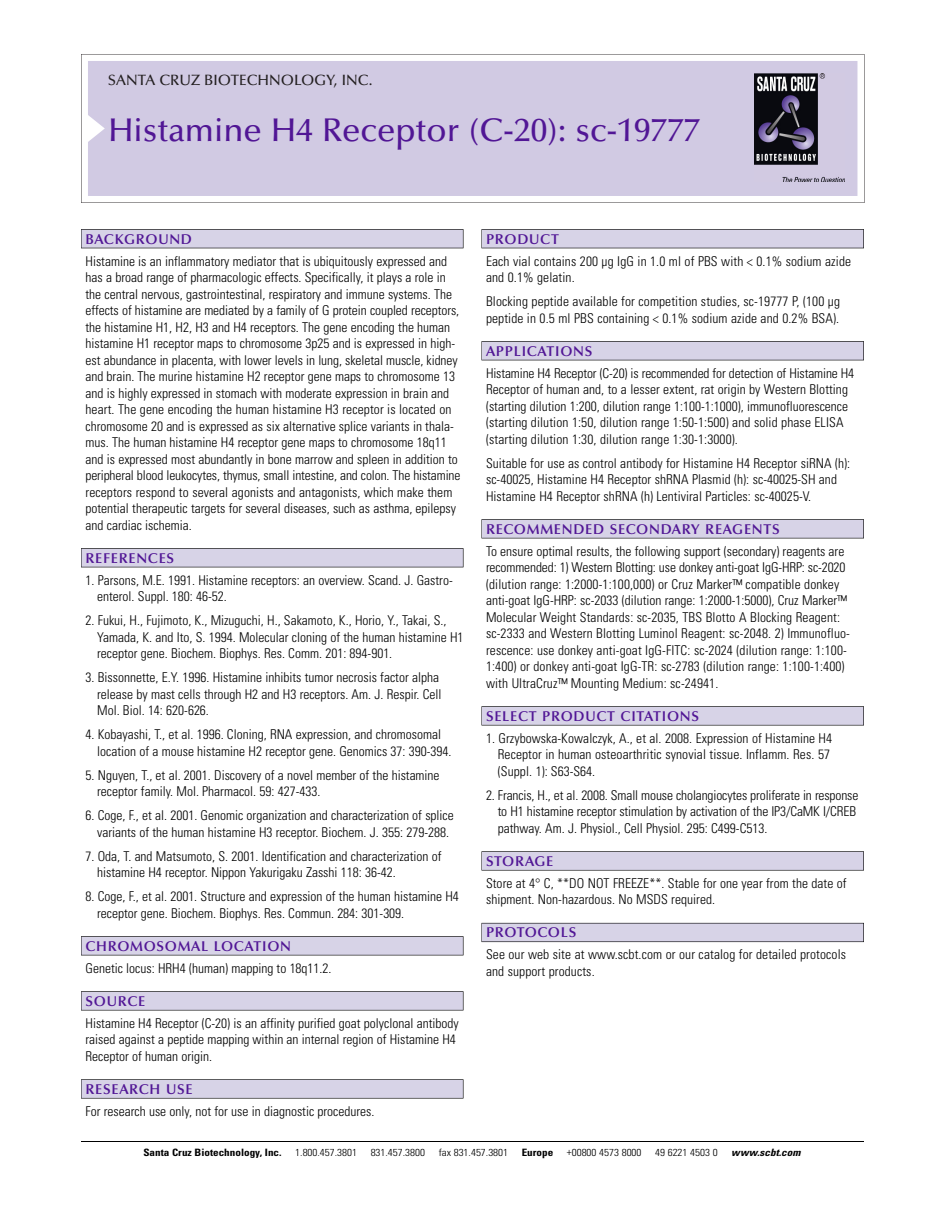
<style>
.page{position:relative;width:945px;height:1215px;background:#fff}
.page>*{position:absolute;margin:0;border:0;box-sizing:border-box;transform-origin:0 0}
.t1{font:500 33px "Optima";color:#511695}
.t2{font:500 15px "Optima";color:#231f20}
.t3{font:600 14.25px "Optima";letter-spacing:.05em;color:#511695}
.t4{font:300 condensed 13.5px/16.5px "Univers";color:#000}
.t5{font:300 condensed 10.2px "Univers";color:#000;scale:1.1 1}
.t6{font:700 condensed 10.2px "Univers";color:#000;scale:1.1 1}
.t7{font:italic 700 condensed 10.2px "Univers";letter-spacing:.005em;color:#000;scale:1.1 1}
</style>
<div class="page">
<svg style="left:81px;top:54px;width:783px;height:149px"></svg>
<div style="left:88px;top:61px;width:769px;height:135px;background:#d1cae3"></div>
<img style="left:755px;top:74px;width:90px;height:108px">
<div style="left:81px;top:229px;width:382px;height:19px;background:#525156"></div>
<div style="left:81px;top:230px;width:382px;height:18px;background:#d7d3e7"></div>
<div style="left:81px;top:548px;width:382px;height:19px;background:#525155"></div>
<div style="left:81px;top:549px;width:382px;height:18px;background:#d7d3e7"></div>
<div style="left:81px;top:936px;width:382px;height:19px;background:#545357"></div>
<div style="left:81px;top:937px;width:382px;height:18px;background:#d7d3e7"></div>
<div style="left:81px;top:991px;width:382px;height:19px;background:#575759"></div>
<div style="left:81px;top:992px;width:382px;height:18px;background:#d7d3e7"></div>
<svg style="left:81px;top:1079px;width:382px;height:20px"></svg>
<div style="left:81px;top:1080px;width:382px;height:18px;background:#d7d3e7"></div>
<div style="left:482px;top:229px;width:382px;height:19px;background:#525156"></div>
<div style="left:482px;top:230px;width:381px;height:18px;background:#d7d3e7"></div>
<div style="left:482px;top:341px;width:382px;height:19px;background:#525155"></div>
<div style="left:482px;top:342px;width:381px;height:18px;background:#d7d3e7"></div>
<div style="left:482px;top:519px;width:382px;height:19px;background:#545357"></div>
<div style="left:482px;top:520px;width:381px;height:18px;background:#d7d3e7"></div>
<div style="left:482px;top:706px;width:382px;height:19px;background:#575759"></div>
<div style="left:482px;top:707px;width:381px;height:18px;background:#d7d3e7"></div>
<svg style="left:482px;top:851px;width:382px;height:20px"></svg>
<div style="left:482px;top:852px;width:381px;height:18px;background:#d7d3e7"></div>
<div style="left:482px;top:923px;width:382px;height:19px;background:#66646e"></div>
<div style="left:482px;top:923px;width:381px;height:18px;background:#d7d3e7"></div>
<hr style="left:81px;top:1141px;width:783px;height:1px;background:#000">
<p class="t2" style="left:108px;top:74px;width:266px">SANTA CRUZ BIOTECHNOLOGY, INC.</p>
<h1 class="t1" style="left:108px;top:117px;width:594px">Histamine H4 Receptor (C-20): sc-19777</h1>
<p class="t3" style="left:86px;top:233px;width:108px">BACKGROUND</p>
<p class="t4" style="left:86px;top:254px;width:376px">Histamine is an inflammatory mediator that is ubiquitously expressed and has a broad range of pharmacologic effects. Specifically, it plays a role in the central nervous, gastrointestinal, respiratory and immune systems. The effects of histamine are mediated by a family of G protein coupled receptors, the histamine H1, H2, H3 and H4 receptors. The gene encoding the human histamine H1 receptor maps to chromosome 3p25 and is expressed in high&shy;est abundance in placenta, with lower levels in lung, skeletal muscle, kidney and brain. The murine histamine H2 receptor gene maps to chromosome 13 and is highly expressed in stomach with moderate expression in brain and heart. The gene encoding the human histamine H3 receptor is located on chromosome 20 and is expressed as six alternative splice variants in thala&shy;mus. The human histamine H4 receptor gene maps to chromosome 18q11 and is expressed most abundantly in bone marrow and spleen in addition to peripheral blood leukocytes, thymus, small intestine, and colon. The histamine receptors respond to several agonists and antagonists, which make them potential therapeutic targets for several diseases, such as asthma, epilepsy and cardiac ischemia.</p>
<p class="t3" style="left:86px;top:552px;width:90px">REFERENCES</p>
<p class="t4" style="left:97px;top:573px;width:357px;text-indent:-12px">1. Parsons, M.E. 1991. Histamine receptors: an overview. Scand. J. Gastro&shy;enterol. Suppl. 180: 46-52.</p>
<p class="t4" style="left:97px;top:613px;width:368px;text-indent:-12px">2. Fukui, H., Fujimoto, K., Mizuguchi, H., Sakamoto, K., Horio, Y., Takai, S.,<br>Yamada, K. and Ito, S. 1994. Molecular cloning of the human histamine H1 receptor gene. Biochem. Biophys. Res. Comm. 201: 894-901.</p>
<p class="t4" style="left:97px;top:670px;width:346px;text-indent:-12px">3. Bissonnette, E.Y. 1996. Histamine inhibits tumor necrosis factor alpha release by mast cells through H2 and H3 receptors. Am. J. Respir. Cell<br>Mol. Biol. 14: 620-626.</p>
<p class="t4" style="left:97px;top:727px;width:356px;text-indent:-12px">4. Kobayashi, T., et al. 1996. Cloning, RNA expression, and chromosomal location of a mouse histamine H2 receptor gene. Genomics 37: 390-394.</p>
<p class="t4" style="left:97px;top:768px;width:344px;text-indent:-12px">5. Nguyen, T., et al. 2001. Discovery of a novel member of the histamine receptor family. Mol. Pharmacol. 59: 427-433.</p>
<p class="t4" style="left:86px;top:808px;width:370px;text-align:center">6. Coge, F., et al. 2001. Genomic organization and characterization of splice variants of the human histamine H3 receptor. Biochem. J. 355: 279-288.</p>
<p class="t4" style="left:97px;top:849px;width:346px;text-indent:-12px">7. Oda, T. and Matsumoto, S. 2001. Identification and characterization of histamine H4 receptor. Nippon Yakurigaku Zasshi 118: 36-42.</p>
<p class="t4" style="left:97px;top:889px;width:363px;text-indent:-12px">8. Coge, F., et al. 2001. Structure and expression of the human histamine H4 receptor gene. Biochem. Biophys. Res. Commun. 284: 301-309.</p>
<p class="t3" style="left:86px;top:940px;width:207px">CHROMOSOMAL LOCATION</p>
<p class="t4" style="left:86px;top:961px;width:248px">Genetic locus: HRH4 (human) mapping to 18q11.2.</p>
<p class="t3" style="left:86px;top:995px;width:61px">SOURCE</p>
<p class="t4" style="left:86px;top:1016px;width:375px">Histamine H4 Receptor (C-20) is an affinity purified goat polyclonal antibody raised against a peptide mapping within an internal region of Histamine H4<br>Receptor of human origin.</p>
<p class="t3" style="left:86px;top:1083px;width:109px">RESEARCH USE</p>
<p class="t4" style="left:86px;top:1104px;width:290px">For research use only, not for use in diagnostic procedures.</p>
<p class="t3" style="left:486px;top:233px;width:74px">PRODUCT</p>
<p class="t4" style="left:486px;top:254px;width:367px">Each vial contains 200 µg IgG in 1.0 ml of PBS with &lt; 0.1% sodium azide and 0.1% gelatin.</p>
<p class="t4" style="left:486px;top:294px;width:356px">Blocking peptide available for competition studies, sc-19777 P, (100 µg peptide in 0.5 ml PBS containing &lt; 0.1% sodium azide and 0.2% BSA).</p>
<p class="t3" style="left:486px;top:345px;width:108px">APPLICATIONS</p>
<p class="t4" style="left:486px;top:366px;width:370px">Histamine H4 Receptor (C-20) is recommended for detection of Histamine H4<br>Receptor of human and, to a lesser extent, rat origin by Western Blotting (starting dilution 1:200, dilution range 1:100-1:1000), immunofluorescence (starting dilution 1:50, dilution range 1:50-1:500) and solid phase ELISA (starting dilution 1:30, dilution range 1:30-1:3000).</p>
<p class="t4" style="left:486px;top:456px;width:366px">Suitable for use as control antibody for Histamine H4 Receptor siRNA (h): sc-40025, Histamine H4 Receptor shRNA Plasmid (h): sc-40025-SH and<br>Histamine H4 Receptor shRNA (h) Lentiviral Particles: sc-40025-V.</p>
<p class="t3" style="left:486px;top:523px;width:295px">RECOMMENDED SECONDARY REAGENTS</p>
<p class="t4" style="left:486px;top:544px;width:366px">To ensure optimal results, the following support (secondary) reagents are recommended: 1) Western Blotting: use donkey anti-goat IgG-HRP: sc-2020 (dilution range: 1:2000-1:100,000) or Cruz Marker™ compatible donkey anti-goat IgG-HRP: sc-2033 (dilution range: 1:2000-1:5000), Cruz Marker™ Molecular Weight Standards: sc-2035, TBS Blotto A Blocking Reagent: sc-2333 and Western Blotting Luminol Reagent: sc-2048. 2) Immunofluo&shy;rescence: use donkey anti-goat IgG-FITC: sc-2024 (dilution range: 1:100- 1:400) or donkey anti-goat IgG-TR: sc-2783 (dilution range: 1:100-1:400) with UltraCruz™ Mounting Medium: sc-24941.</p>
<p class="t3" style="left:486px;top:710px;width:215px">SELECT PRODUCT CITATIONS</p>
<p class="t4" style="left:498px;top:731px;width:336px;text-indent:-12px">1. Grzybowska-Kowalczyk, A., et al. 2008. Expression of Histamine H4<br>Receptor in human osteoarthritic synovial tissue. Inflamm. Res. 57 (Suppl. 1): S63-S64.</p>
<p class="t4" style="left:498px;top:788px;width:362px;text-indent:-12px">2. Francis, H., et al. 2008. Small mouse cholangiocytes proliferate in response to H1 histamine receptor stimulation by activation of the IP3/CaMK I/CREB pathway. Am. J. Physiol., Cell Physiol. 295: C499-C513.</p>
<p class="t3" style="left:486px;top:855px;width:69px">STORAGE</p>
<p class="t4" style="left:486px;top:876px;width:362px">Store at 4° C, **DO NOT FREEZE**. Stable for one year from the date of shipment. Non-hazardous. No MSDS required.</p>
<p class="t3" style="left:486px;top:927px;width:92px">PROTOCOLS</p>
<p class="t4" style="left:486px;top:947px;width:362px">See our web site at www.scbt.com or our catalog for detailed protocols and support products.</p>
<p class="t6" style="left:143px;top:1148px;width:127px">Santa Cruz Biotechnology, Inc.</p>
<p class="t5" style="left:295px;top:1148px;width:58px">1.800.457.3801</p>
<p class="t5" style="left:371px;top:1148px;width:51px">831.457.3800</p>
<p class="t5" style="left:439px;top:1148px;width:65px">fax 831.457.3801</p>
<p class="t6" style="left:522px;top:1148px;width:30px">Europe</p>
<p class="t5" style="left:567px;top:1148px;width:69px">+00800 4573 8000</p>
<p class="t5" style="left:655px;top:1148px;width:58px">49 6221 4503 0</p>
<p class="t7" style="left:731px;top:1148px;width:64px">www.scbt.com</p>
</div>
